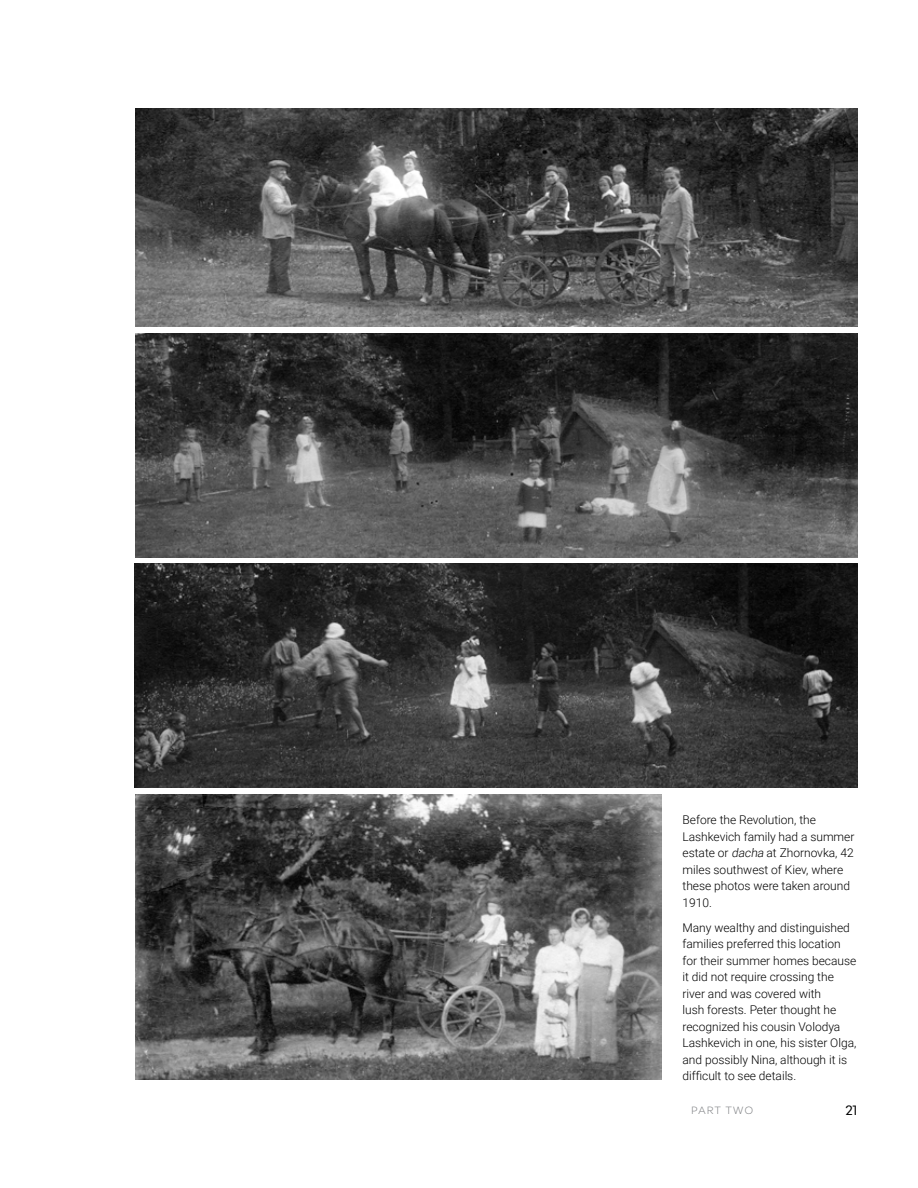
<style>
.page{position:relative;width:918px;height:1188px;background:#fff}
.page>*{position:absolute;margin:0;border:0;box-sizing:border-box;transform-origin:0 0}
.t1{font:13.5px "Sonny Cond";color:#000}
.t2{font:300 12px/16.5px "Roboto";color:#000}
.t3{font:300 10.5px "Sonny Cond";letter-spacing:.07em;color:#808285}
.s1{font-style:italic}
</style>
<div class="page">
<img style="left:135px;top:108px;width:723px;height:219px">
<img style="left:135px;top:794px;width:527px;height:286px">
<img style="left:135px;top:564px;width:723px;height:223px">
<img style="left:135px;top:334px;width:723px;height:223px">
<p class="t2" style="left:683px;top:811px;width:173px">Before the Revolution, the<br>Lashkevich family had a summer estate or <span class="s1">dacha</span> at Zhornovka, 42 miles southwest of Kiev, where these photos were taken around<br>1910.</p>
<p class="t2" style="left:683px;top:919px;width:175px">Many wealthy and distinguished families preferred this location for their summer homes because it did not require crossing the river and was covered with<br>lush forests. Peter thought he recognized his cousin Volodya<br>Lashkevich in one, his sister Olga, and possibly Nina, although it is difficult to see details.</p>
<p class="t3" style="left:691px;top:1104px;width:64px">PART TWO</p>
<p class="t1" style="left:846px;top:1101px;width:13px">21</p>
</div>
